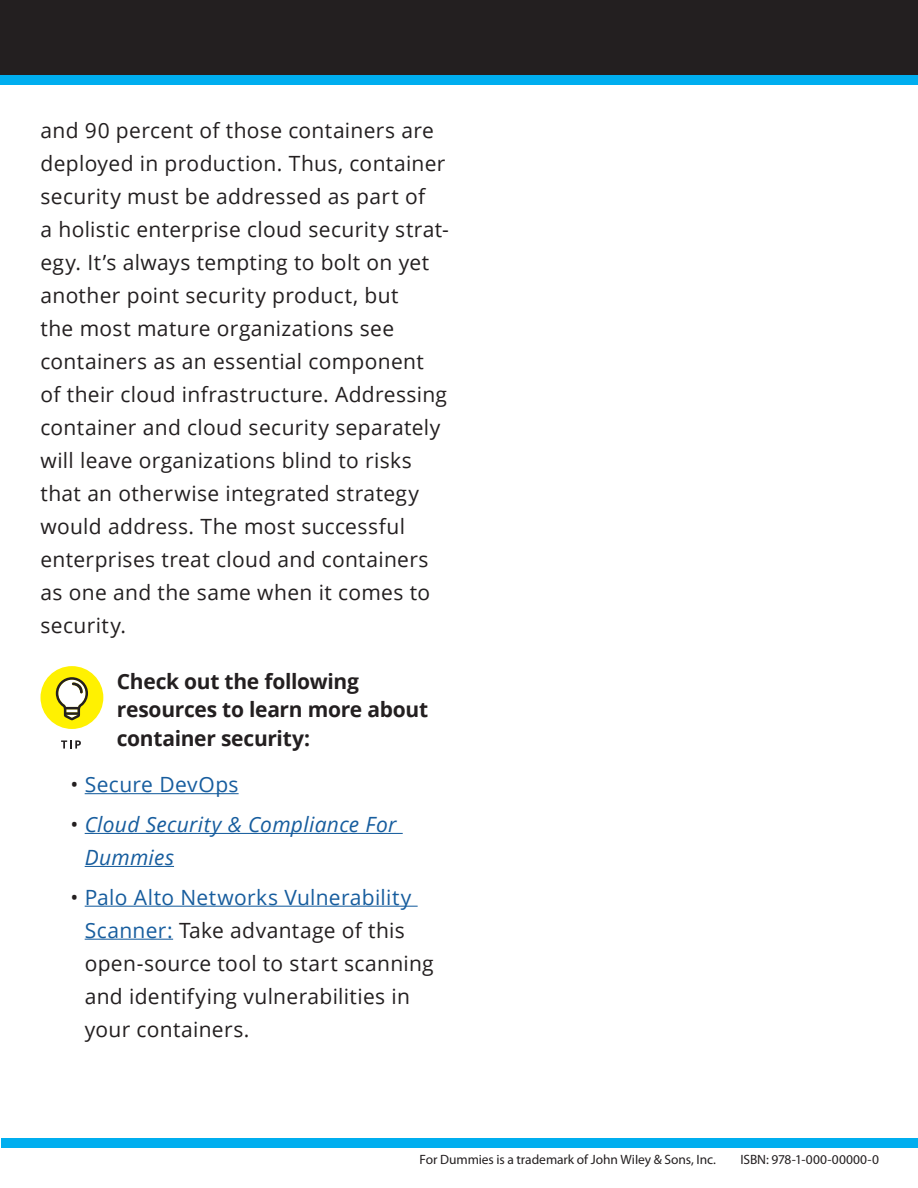
<style>
.page{position:relative;width:918px;height:1188px;background:#fff}
.page>*{position:absolute;margin:0;border:0;box-sizing:border-box;transform-origin:0 0}
.body{font:21px/33px "Open Sans";letter-spacing:.015em;color:#231f20}
.tip{font:700 21px/28.5px "Open Sans";letter-spacing:-.015em;color:#231f20}
.body-2{font:italic 21px/33px "Open Sans";letter-spacing:.015em;color:#175d9e}
.body-3{font:21px "Open Sans";letter-spacing:.02em;color:#175d9e}
.t1{font:13.5px "Myriad Pro";letter-spacing:-.005em;color:#231f20}
.s1{color:#231f20}
.s2{font-style:normal;color:#231f20}
.s3{color:#175d9e}
</style>
<div class="page">
<div style="left:1px;top:1138px;width:917px;height:10px;background:#00aeef"></div>
<hr style="left:85px;top:793px;width:154px;height:1px;background:#175d9e">
<hr style="left:85px;top:833px;width:318px;height:1px;background:#175d9e">
<hr style="left:85px;top:866px;width:89px;height:1px;background:#175d9e">
<hr style="left:85px;top:906px;width:333px;height:1px;background:#175d9e">
<hr style="left:85px;top:939px;width:88px;height:1px;background:#175d9e">
<div style="left:0;top:0;width:918px;height:82px;background:#231f20"></div>
<div style="left:0;top:76px;width:918px;height:9px;background:#00aeef"></div>
<div style="left:40px;top:666px;width:63px;height:63px;background:#fff101;border-radius:50%"></div>
<svg style="left:61px;top:740px;width:20px;height:9px"></svg>
<svg style="left:56px;top:677px;width:32px;height:43px"></svg>
<p class="body" style="left:40px;top:113px;width:410px">and 90 percent of those containers are deployed in production. Thus, container security must be addressed as part of<br>a holistic enterprise cloud security strat&shy;egy. It’s always tempting to bolt on yet another point security product, but<br>the most mature organizations see containers as an essential component of their cloud infrastructure. Addressing container and cloud security separately will leave organizations blind to risks that an otherwise integrated strategy would address. The most successful enterprises treat cloud and containers as one and the same when it comes to security.</p>
<p class="tip" style="left:117px;top:666px;width:313px">Check out the following resources to learn more about container security:</p>
<p class="body-3" style="left:71px;top:770px;width:170px"><span class="s1">•</span> Secure DevOps</p>
<p class="body-2" style="left:85px;top:807px;width:313px;text-indent:-14px"><span class="s2">•</span> Cloud Security &amp; Compliance For<br>Dummies</p>
<p class="body" style="left:85px;top:880px;width:351px;text-indent:-14px">• <span class="s3">Palo Alto Networks Vulnerability<br>Scanner:</span> Take advantage of this open-source tool to start scanning and identifying vulnerabilities in your containers.</p>
<p class="t1" style="left:419px;top:1151px;width:298px">For Dummies is a trademark of John WiIey &amp; Sons, Inc.</p>
<p class="t1" style="left:740px;top:1151px;width:140px">ISBN: 978-1-000-00000-0</p>
</div>
